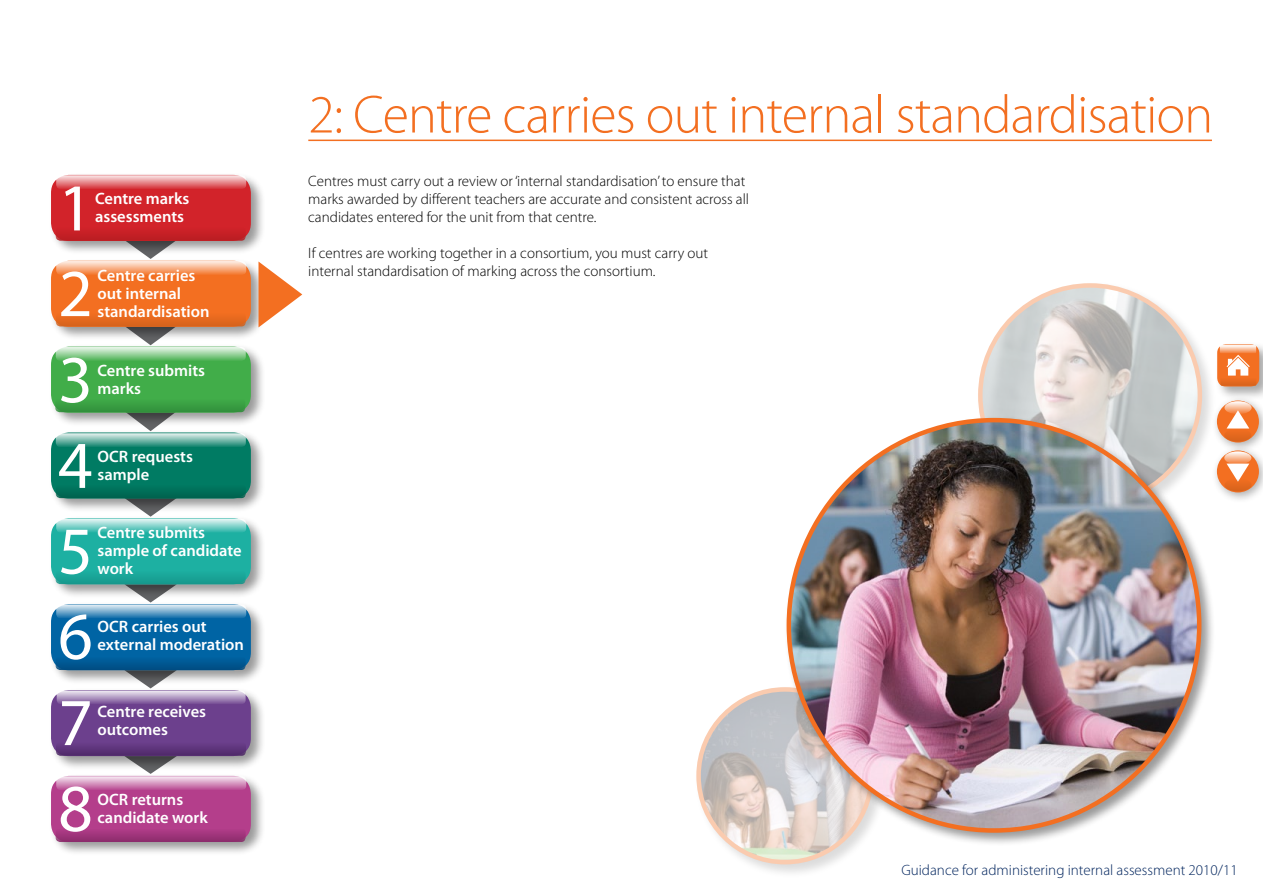
<style>
.page{position:relative;width:1263px;height:893px;background:#fff}
.page>*{position:absolute;margin:0;border:0;box-sizing:border-box;transform-origin:0 0}
.t1{font:67.5px "Myriad Pro";color:#fff}
.t2{font:300 54px "Myriad Pro";letter-spacing:-.015em;color:#f36f21}
.t3{font:600 16.5px/18px "Myriad Pro";color:#fff}
.t4{font:300 15px/18px "Myriad Pro";color:#000}
.t5{font:300 15px "Myriad Pro";color:#00245d}
</style>
<div class="page">
<svg style="left:146px;top:771px;width:9px;height:2px"></svg>
<svg style="left:146px;top:685px;width:10px;height:2px"></svg>
<svg style="left:145px;top:599px;width:11px;height:2px"></svg>
<svg style="left:145px;top:513px;width:11px;height:3px"></svg>
<svg style="left:145px;top:427px;width:11px;height:3px"></svg>
<svg style="left:145px;top:341px;width:12px;height:3px"></svg>
<svg style="left:145px;top:255px;width:11px;height:3px"></svg>
<div style="left:48px;top:172px;width:217px;height:83px;background:#000;opacity:.4"></div>
<div style="left:51px;top:175px;width:200px;height:66px;background:#d2232a;border-radius:18px"></div>
<div style="left:48px;top:773px;width:217px;height:83px;background:#000;opacity:.4"></div>
<div style="left:51px;top:776px;width:200px;height:66px;background:#b43e8b;border-radius:18px"></div>
<div style="left:48px;top:687px;width:217px;height:84px;background:#000;opacity:.4"></div>
<div style="left:51px;top:690px;width:200px;height:66px;background:#6c408d;border-radius:18px"></div>
<div style="left:48px;top:601px;width:217px;height:84px;background:#000;opacity:.4"></div>
<div style="left:51px;top:604px;width:200px;height:66px;background:#0064a4;border-radius:18px"></div>
<div style="left:48px;top:516px;width:217px;height:83px;background:#000;opacity:.4"></div>
<div style="left:51px;top:518px;width:200px;height:66px;background:#1db0a2;border-radius:18px"></div>
<div style="left:48px;top:430px;width:217px;height:83px;background:#000;opacity:.4"></div>
<div style="left:51px;top:432px;width:200px;height:66px;background:#007b63;border-radius:18px"></div>
<div style="left:48px;top:344px;width:217px;height:83px;background:#000;opacity:.4"></div>
<div style="left:51px;top:347px;width:200px;height:66px;background:#41ad49;border-radius:18px"></div>
<div style="left:48px;top:258px;width:217px;height:83px;background:#000;opacity:.4"></div>
<div style="left:51px;top:261px;width:200px;height:66px;background:#f36f21;border-radius:18px"></div>
<svg style="left:56px;top:175px;width:190px;height:14px;background:#e68b8e"></svg>
<svg style="left:56px;top:261px;width:190px;height:14px;background:#f8b289"></svg>
<svg style="left:56px;top:347px;width:190px;height:14px;background:#9ad39e"></svg>
<svg style="left:56px;top:433px;width:190px;height:14px;background:#78b9ac"></svg>
<svg style="left:56px;top:519px;width:190px;height:14px;background:#84d3cc"></svg>
<svg style="left:56px;top:604px;width:190px;height:14px;background:#7baecf"></svg>
<svg style="left:57px;top:690px;width:189px;height:14px;background:#b19ac2"></svg>
<svg style="left:56px;top:776px;width:190px;height:14px;background:#d799c1"></svg>
<div style="left:56px;top:227px;width:190px;height:14px;background:#c62026;border-radius:4px"></div>
<div style="left:56px;top:313px;width:190px;height:13px;background:#e4681e;border-radius:4px"></div>
<svg style="left:55px;top:398px;width:190px;height:14px;fill:#3aa043"></svg>
<div style="left:56px;top:484px;width:190px;height:14px;background:#007059;border-radius:4px"></div>
<div style="left:56px;top:570px;width:190px;height:14px;background:#1aa598;border-radius:4px"></div>
<svg style="left:56px;top:656px;width:190px;height:14px;fill:#005994"></svg>
<svg style="left:56px;top:742px;width:190px;height:14px"></svg>
<svg style="left:56px;top:828px;width:190px;height:14px"></svg>
<div style="left:694px;top:684px;width:194px;height:195px;background:#000;opacity:.4"></div>
<img style="left:699px;top:689px;width:172px;height:173px;border-radius:86px">
<div style="left:975px;top:280px;width:241px;height:241px;background:#000;opacity:.4"></div>
<img style="left:980px;top:285px;width:220px;height:130px">
<svg style="left:258px;top:261px;width:44px;height:66px"></svg>
<div style="left:784px;top:415px;width:432px;height:432px;background:#000;opacity:.4"></div>
<img style="left:789px;top:420px;width:410px;height:410px;border-radius:205px">
<hr style="left:308px;top:140px;width:904px;height:1px;background:#f36f21">
<div style="left:1212px;top:396px;width:51px;height:58px;background:#000;opacity:.31"></div>
<div style="left:1217px;top:400px;width:42px;height:42px;background:#f36f21;border-radius:50%"></div>
<svg style="left:1224px;top:401px;width:27px;height:13px"></svg>
<svg style="left:1226px;top:410px;width:23px;height:18px"></svg>
<div style="left:1212px;top:445px;width:51px;height:59px;background:#000;opacity:.31"></div>
<svg style="left:1217px;top:450px;width:42px;height:42px"></svg>
<svg style="left:1226px;top:464px;width:23px;height:17px"></svg>
<svg style="left:1224px;top:451px;width:27px;height:13px"></svg>
<div style="left:1214px;top:342px;width:49px;height:59px;background:#000;opacity:.34"></div>
<div style="left:1217px;top:344px;width:42px;height:42px;background:#f36f21;border-radius:9px"></div>
<svg style="left:1226px;top:355px;width:24px;height:21px"></svg>
<svg style="left:1220px;top:345px;width:36px;height:8px"></svg>
<div style="left:1224px;top:429px;width:27px;height:13px;background:#e3681e;border-radius:50%"></div>
<div style="left:1224px;top:478px;width:27px;height:13px;background:#e5691e;border-radius:50%"></div>
<div style="left:1220px;top:377px;width:36px;height:9px;background:#e5691e;border-radius:2px"></div>
<h1 class="t1" style="left:58px;top:166px;width:36px">1</h1>
<p class="t3" style="left:95px;top:189px;width:96px">Centre marks</p>
<p class="t3" style="left:95px;top:207px;width:90px">assessments</p>
<h1 class="t1" style="left:58px;top:252px;width:36px">2</h1>
<p class="t3" style="left:98px;top:266px;width:113px">Centre carries out internal standardisation</p>
<h1 class="t1" style="left:58px;top:338px;width:36px">3</h1>
<p class="t3" style="left:98px;top:361px;width:109px">Centre submits</p>
<p class="t3" style="left:98px;top:379px;width:45px">marks</p>
<h1 class="t1" style="left:58px;top:424px;width:36px">4</h1>
<p class="t3" style="left:98px;top:447px;width:97px">OCR requests</p>
<p class="t3" style="left:98px;top:465px;width:53px">sample</p>
<h1 class="t1" style="left:58px;top:509px;width:36px">5</h1>
<p class="t3" style="left:98px;top:523px;width:146px">Centre submits sample of candidate</p>
<p class="t3" style="left:98px;top:559px;width:37px">work</p>
<h1 class="t1" style="left:58px;top:595px;width:36px">6</h1>
<p class="t3" style="left:98px;top:617px;width:111px">OCR carries out</p>
<p class="t3" style="left:98px;top:635px;width:148px">external moderation</p>
<h1 class="t1" style="left:58px;top:681px;width:36px">7</h1>
<p class="t3" style="left:98px;top:702px;width:110px">Centre receives</p>
<p class="t3" style="left:98px;top:720px;width:72px">outcomes</p>
<h1 class="t1" style="left:58px;top:767px;width:36px">8</h1>
<p class="t3" style="left:98px;top:790px;width:87px">OCR returns</p>
<p class="t3" style="left:98px;top:808px;width:112px">candidate work</p>
<p class="t2" style="left:308px;top:85px;width:906px">2: Centre carries out internal standardisation</p>
<p class="t4" style="left:308px;top:172px;width:442px">Centres must carry out a review or ‘internal standardisation’ to ensure that marks awarded by different teachers are accurate and consistent across all candidates entered for the unit from that centre.</p>
<p class="t4" style="left:308px;top:244px;width:401px">If centres are working together in a consortium, you must carry out internal standardisation of marking across the consortium.</p>
<p class="t5" style="left:901px;top:862px;width:338px">Guidance for administering internal assessment 2010/11</p>
</div>
